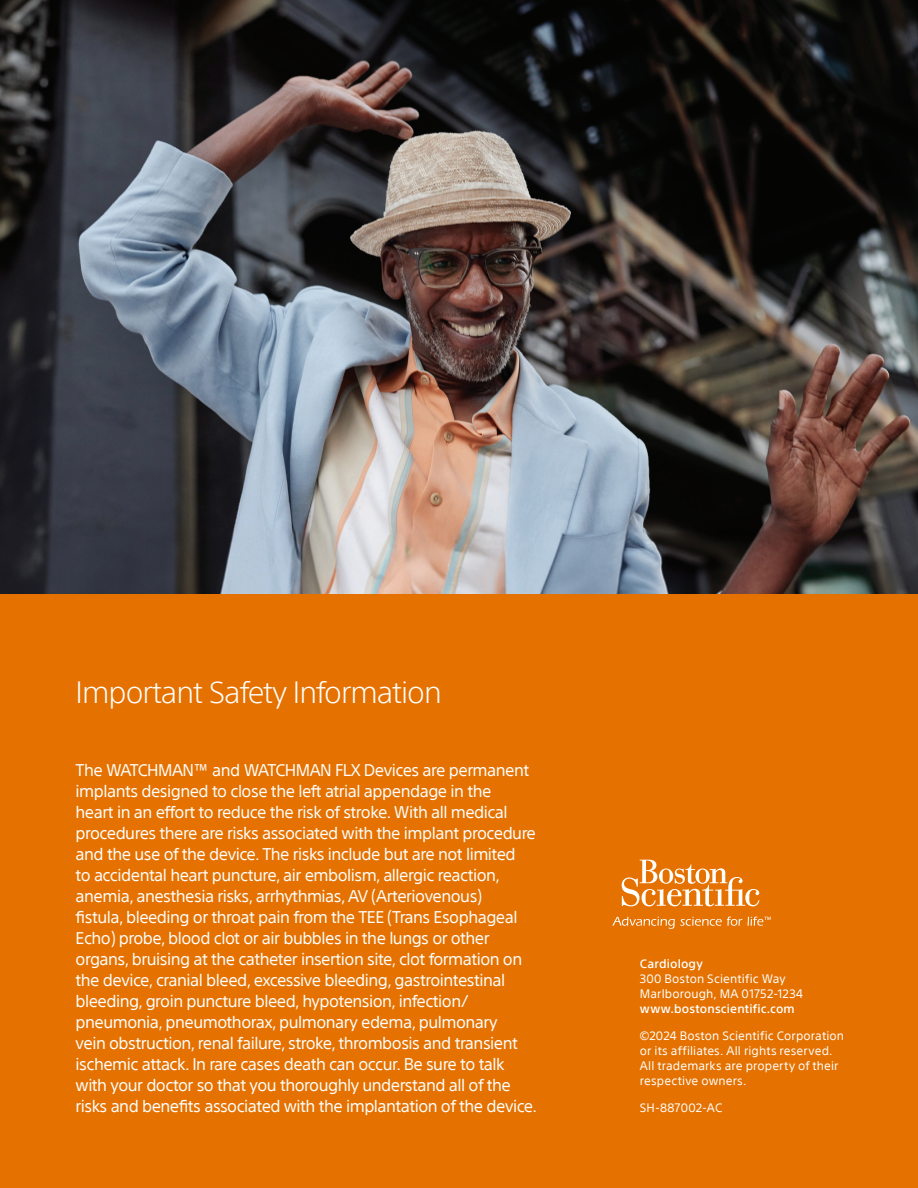
<style>
.page{position:relative;width:918px;height:1188px;background:#fff}
.page>*{position:absolute;margin:0;border:0;box-sizing:border-box;transform-origin:0 0}
.t1{font:300 30px "SST";letter-spacing:-.03em;color:#fff}
.t2{font:16.5px/21px "SST";letter-spacing:-.03em;color:#fff}
.Legal_footnotes{font:12px/15px "SST";letter-spacing:.01em;color:#fff}
.s1{font-weight:500}
</style>
<div class="page">
<img style="left:0;top:0;width:918px;height:594px">
<div style="left:0;top:594px;width:918px;height:594px;background:#e57200"></div>
<svg style="left:622px;top:860px;width:137px;height:46px"></svg>
<svg style="left:612px;top:917px;width:130px;height:12px"></svg>
<svg style="left:748px;top:917px;width:23px;height:9px"></svg>
<p class="t1" style="left:76px;top:675px;width:368px">Important Safety Information</p>
<p class="t2" style="left:76px;top:760px;width:463px">The WATCHMAN™ and WATCHMAN FLX Devices are permanent implants designed to close the left atrial appendage in the<br>heart in an effort to reduce the risk of stroke. With all medical procedures there are risks associated with the implant procedure and the use of the device. The risks include but are not limited<br>to accidental heart puncture, air embolism, allergic reaction, anemia, anesthesia risks, arrhythmias, AV (Arteriovenous)<br>fistula, bleeding or throat pain from the TEE (Trans Esophageal Echo) probe, blood clot or air bubbles in the lungs or other organs, bruising at the catheter insertion site, clot formation on the device, cranial bleed, excessive bleeding, gastrointestinal bleeding, groin puncture bleed, hypotension, infection/ pneumonia, pneumothorax, pulmonary edema, pulmonary<br>vein obstruction, renal failure, stroke, thrombosis and transient ischemic attack. In rare cases death can occur. Be sure to talk with your doctor so that you thoroughly understand all of the risks and benefits associated with the implantation of the device.</p>
<p class="Legal_footnotes" style="left:640px;top:956px;width:165px"><span class="s1">Cardiology<br></span>300 Boston Scientific Way<br>Marlborough, MA 01752-1234 <span class="s1">www.bostonscientific.com</span></p>
<p class="Legal_footnotes" style="left:640px;top:1028px;width:206px">©2024 Boston Scientific Corporation or its affiliates. All rights reserved.<br>All trademarks are property of their respective owners.</p>
<p class="Legal_footnotes" style="left:640px;top:1100px;width:84px">SH-887002-AC</p>
</div>
